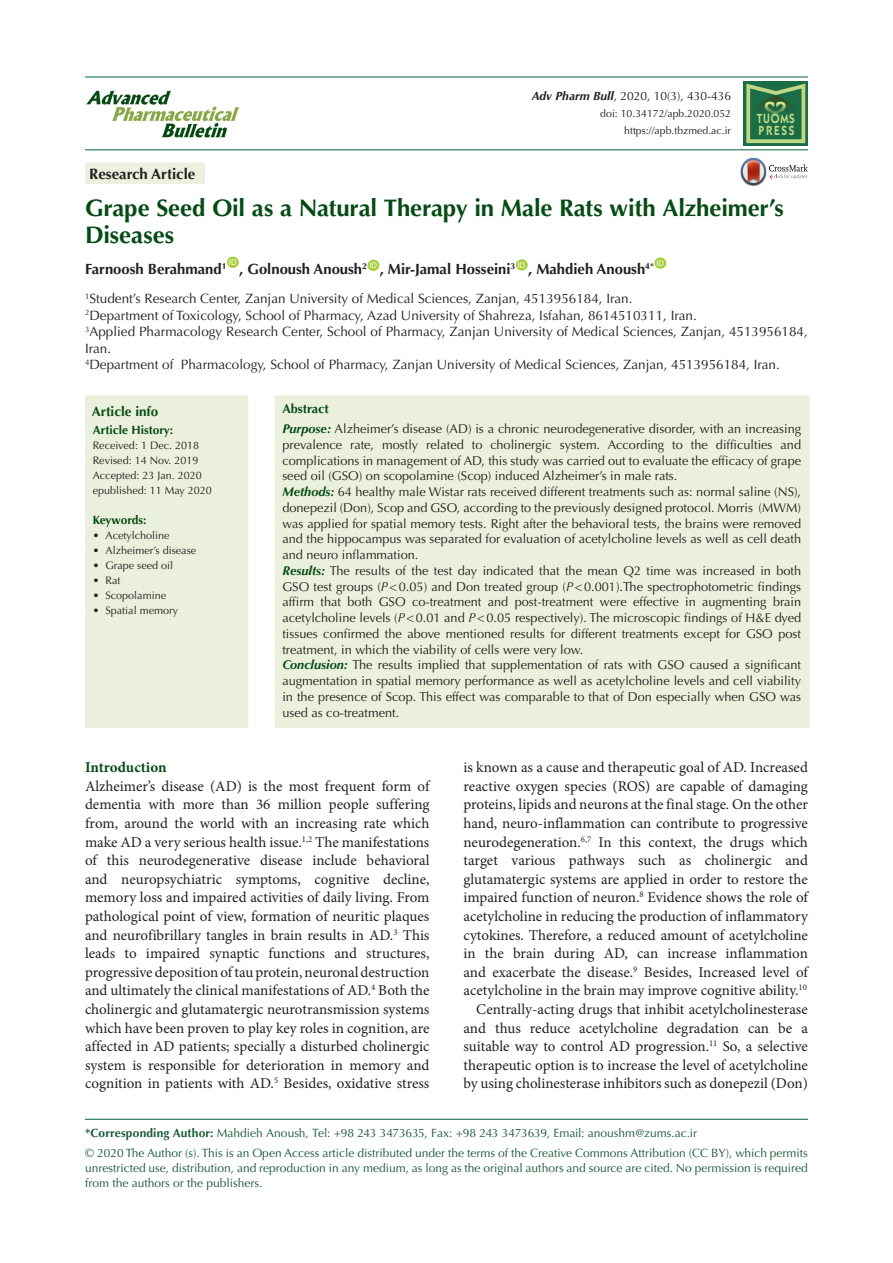
<style>
.page{position:relative;width:893px;height:1263px;background:#fff}
.page>*{position:absolute;margin:0;border:0;box-sizing:border-box;transform-origin:0 0}
.t1{font:700 24px/27px "Optima LT Std";letter-spacing:-.005em;color:#054b14}
.t2{font:15px/18.6px "Minion Pro";color:#231f20;text-align:justify}
.t3{font:700 15px "Optima LT Std";color:#231f20}
.t4{font:700 15px "Minion Pro";letter-spacing:-.005em;color:#054b14}
.t5{font:700 14.85px "Optima LT Std";color:#231f20}
.t6{font:13.5px/16.5px "Optima LT Std";color:#231f20}
.t7{font:700 13.5px "Optima LT Std";color:#054b14}
.t8{font:600 13.35px/11.7px "ITC Kabel Std";letter-spacing:.11em;color:#c1d888;scale:.85 1}
.t9{font:12.75px/15.8px "Optima LT Std";color:#231f20;text-align:justify}
.t10{font:700 12.75px "Optima LT Std";color:#054b14}
.corresponding{font:12px/15px "Optima LT Std";color:#195a37;text-align:justify}
.t11{font:12px "Optima LT Std";color:#231f20}
.t12{font:700 12px "Optima LT Std";color:#054b14}
.t13{font:700 12px "Optima LT Std";letter-spacing:-.02em;color:#054b14}
.t14{font:10.8px "Optima LT Std";color:#231f20}
.t15{font:10.5px "Optima LT Std";color:#231f20}
.t16{font:7.8px "Arial";color:#fff}
.s1{font-weight:700;font-style:italic}
.s2{font-weight:700;font-style:italic;color:#054b14}
.s3{font-style:italic}
.s4{font-weight:700}
</style>
<div class="page">
<hr style="left:85px;top:149px;width:723px;height:1px;background:#1e7252">
<hr style="left:85px;top:76px;width:723px;height:2px;background:#1e7252">
<div style="left:227px;top:257px;width:12px;height:11px;background:#a6ce39;border-radius:50%"></div>
<div style="left:367px;top:260px;width:12px;height:11px;background:#a6ce39;border-radius:50%"></div>
<div style="left:516px;top:259px;width:12px;height:12px;background:#a6ce39;border-radius:50%"></div>
<div style="left:654px;top:257px;width:12px;height:12px;background:#a6ce39;border-radius:50%"></div>
<div style="left:85px;top:162px;width:120px;height:22px;background:#ebf1de;border-radius:2px"></div>
<div style="left:85px;top:395px;width:163px;height:333px;background:#ebf0dc"></div>
<div style="left:275px;top:395px;width:535px;height:333px;background:#ebf0dc"></div>
<svg style="left:741px;top:158px;width:67px;height:27px"></svg>
<hr style="left:85px;top:1119px;width:723px;height:1px;background:#1e7252">
<img style="left:86px;top:90px;width:154px;height:48px">
<svg style="left:743px;top:81px;width:65px;height:65px"></svg>
<svg style="left:746px;top:84px;width:59px;height:59px;background:#478755"></svg>
<p class="t3" style="left:89px;top:165px;width:108px">Research Article</p>
<p class="t11" style="left:532px;top:89px;width:201px"><span class="s1">Adv Pharm Bull</span>, 2020, 10(3), 430-436</p>
<p class="t15" style="left:600px;top:108px;width:132px">doi: 10.34172/apb.2020.052</p>
<p class="t15" style="left:624px;top:125px;width:108px">https://apb.tbzmed.ac.ir</p>
<p class="t8" style="left:757px;top:112px;width:46px">TUOMS<br>PRESS</p>
<p class="t1" style="left:85px;top:195px;width:700px">Grape Seed Oil as a Natural Therapy in Male Rats with Alzheimer’s<br>Diseases</p>
<p class="t5" style="left:85px;top:260px;width:143px">Farnoosh Berahmand<sup>1</sup></p>
<p class="t16" style="left:229px;top:257px;width:9px">ID</p>
<p class="t5" style="left:239px;top:260px;width:129px">, Golnoush Anoush<sup>2</sup></p>
<p class="t16" style="left:369px;top:260px;width:9px">ID</p>
<p class="t5" style="left:380px;top:260px;width:137px">, Mir-Jamal Hosseini<sup>3</sup></p>
<p class="t16" style="left:518px;top:260px;width:9px">ID</p>
<p class="t5" style="left:528px;top:260px;width:127px">, Mahdieh Anoush<sup>4*</sup></p>
<p class="t16" style="left:656px;top:258px;width:9px">ID</p>
<p class="t6" style="left:85px;top:291px;width:549px"><sup>1</sup>Student’s Research Center, Zanjan University of Medical Sciences, Zanjan, 4513956184, Iran.</p>
<p class="t6" style="left:85px;top:307px;width:613px"><sup>2</sup>Department of Toxicology, School of Pharmacy, Azad University of Shahreza, Isfahan, 8614510311, Iran.</p>
<p class="t6" style="left:85px;top:324px;width:724px"><sup>3</sup>Applied Pharmacology Research Center, School of Pharmacy, Zanjan University of Medical Sciences, Zanjan, 4513956184,<br>Iran.</p>
<p class="t6" style="left:85px;top:357px;width:696px"><sup>4</sup>Department of Pharmacology, School of Pharmacy, Zanjan University of Medical Sciences, Zanjan, 4513956184, Iran.</p>
<p class="t7" style="left:92px;top:404px;width:68px">Article info</p>
<p class="t12" style="left:93px;top:423px;width:82px">Article History:</p>
<p class="t14" style="left:93px;top:439px;width:108px">Received: 1 Dec. 2018</p>
<p class="t14" style="left:93px;top:454px;width:107px">Revised: 14 Nov. 2019</p>
<p class="t14" style="left:93px;top:469px;width:111px">Accepted: 23 Jan. 2020</p>
<p class="t14" style="left:93px;top:484px;width:121px">epublished: 11 May 2020</p>
<p class="t13" style="left:93px;top:513px;width:55px">Keywords:</p>
<p class="t14" style="left:93px;top:529px;width:78px">• Acetylcholine</p>
<p class="t14" style="left:93px;top:544px;width:105px">• Alzheimer’s disease</p>
<p class="t14" style="left:93px;top:559px;width:82px">• Grape seed oil</p>
<p class="t14" style="left:93px;top:574px;width:29px">• Rat</p>
<p class="t14" style="left:93px;top:589px;width:75px">• Scopolamine</p>
<p class="t14" style="left:93px;top:604px;width:87px">• Spatial memory</p>
<p class="t10" style="left:282px;top:401px;width:48px">Abstract</p>
<p class="t9" style="left:282px;top:421px;width:520px"><span class="s2">Purpose:</span> Alzheimer’s disease (AD) is a chronic neurodegenerative disorder, with an increasing prevalence rate, mostly related to cholinergic system. According to the difficulties and complications in management of AD, this study was carried out to evaluate the efficacy of grape seed oil (GSO) on scopolamine (Scop) induced Alzheimer’s in male rats.</p>
<p class="t9" style="left:282px;top:484px;width:520px"><span class="s2">Methods:</span> 64 healthy male Wistar rats received different treatments such as: normal saline (NS), donepezil (Don), Scop and GSO, according to the previously designed protocol. Morris (MWM) was applied for spatial memory tests. Right after the behavioral tests, the brains were removed and the hippocampus was separated for evaluation of acetylcholine levels as well as cell death and neuro inflammation.</p>
<p class="t9" style="left:282px;top:563px;width:520px"><span class="s2">Results:</span> The results of the test day indicated that the mean Q2 time was increased in both GSO test groups (<span class="s3">P</span>&lt;0.05) and Don treated group (<span class="s3">P</span>&lt;0.001).The spectrophotometric findings affirm that both GSO co-treatment and post-treatment were effective in augmenting brain acetylcholine levels (<span class="s3">P</span>&lt;0.01 and <span class="s3">P</span>&lt;0.05 respectively). The microscopic findings of H&amp;E dyed tissues confirmed the above mentioned results for different treatments except for GSO post treatment, in which the viability of cells were very low.</p>
<p class="t9" style="left:282px;top:657px;width:520px"><span class="s2">Conclusion:</span> The results implied that supplementation of rats with GSO caused a significant augmentation in spatial memory performance as well as acetylcholine levels and cell viability in the presence of Scop. This effect was comparable to that of Don especially when GSO was used as co-treatment.</p>
<p class="t2" style="left:463px;top:758px;width:346px">is known as a cause and therapeutic goal of AD. Increased reactive oxygen species (ROS) are capable of damaging proteins, lipids and neurons at the final stage. On the other hand, neuro-inflammation can contribute to progressive neurodegeneration.<sup>6,7</sup> In this context, the drugs which target various pathways such as cholinergic and glutamatergic systems are applied in order to restore the impaired function of neuron.<sup>8</sup> Evidence shows the role of acetylcholine in reducing the production of inflammatory cytokines. Therefore, a reduced amount of acetylcholine in the brain during AD, can increase inflammation and exacerbate the disease.<sup>9</sup> Besides, Increased level of acetylcholine in the brain may improve cognitive ability.<sup>10</sup></p>
<p class="t2" style="left:463px;top:1000px;width:346px;text-indent:13px">Centrally-acting drugs that inhibit acetylcholinesterase and thus reduce acetylcholine degradation can be a suitable way to control AD progression.<sup>11</sup> So, a selective therapeutic option is to increase the level of acetylcholine by using cholinesterase inhibitors such as donepezil (Don)</p>
<p class="corresponding" style="left:85px;top:1126px;width:613px"><span class="s4">*Corresponding Author:</span> Mahdieh Anoush, Tel: +98 243 3473635, Fax: +98 243 3473639, Email: anoushm@zums.ac.ir</p>
<p class="corresponding" style="left:85px;top:1145px;width:724px">© 2020 The Author (s). This is an Open Access article distributed under the terms of the Creative Commons Attribution (CC BY), which permits unrestricted use, distribution, and reproduction in any medium, as long as the original authors and source are cited. No permission is required from the authors or the publishers.</p>
<p class="t4" style="left:85px;top:757px;width:83px">Introduction</p>
<p class="t2" style="left:85px;top:777px;width:346px">Alzheimer’s disease (AD) is the most frequent form of dementia with more than 36 million people suffering from, around the world with an increasing rate which make AD a very serious health issue.<sup>1,2</sup> The manifestations of this neurodegenerative disease include behavioral and neuropsychiatric symptoms, cognitive decline, memory loss and impaired activities of daily living. From pathological point of view, formation of neuritic plaques and neurofibrillary tangles in brain results in AD.<sup>3</sup> This leads to impaired synaptic functions and structures, progressive deposition of tau protein, neuronal destruction and ultimately the clinical manifestations of AD.<sup>4</sup> Both the cholinergic and glutamatergic neurotransmission systems which have been proven to play key roles in cognition, are affected in AD patients; specially a disturbed cholinergic system is responsible for deterioration in memory and cognition in patients with AD.<sup>5</sup> Besides, oxidative stress</p>
</div>
